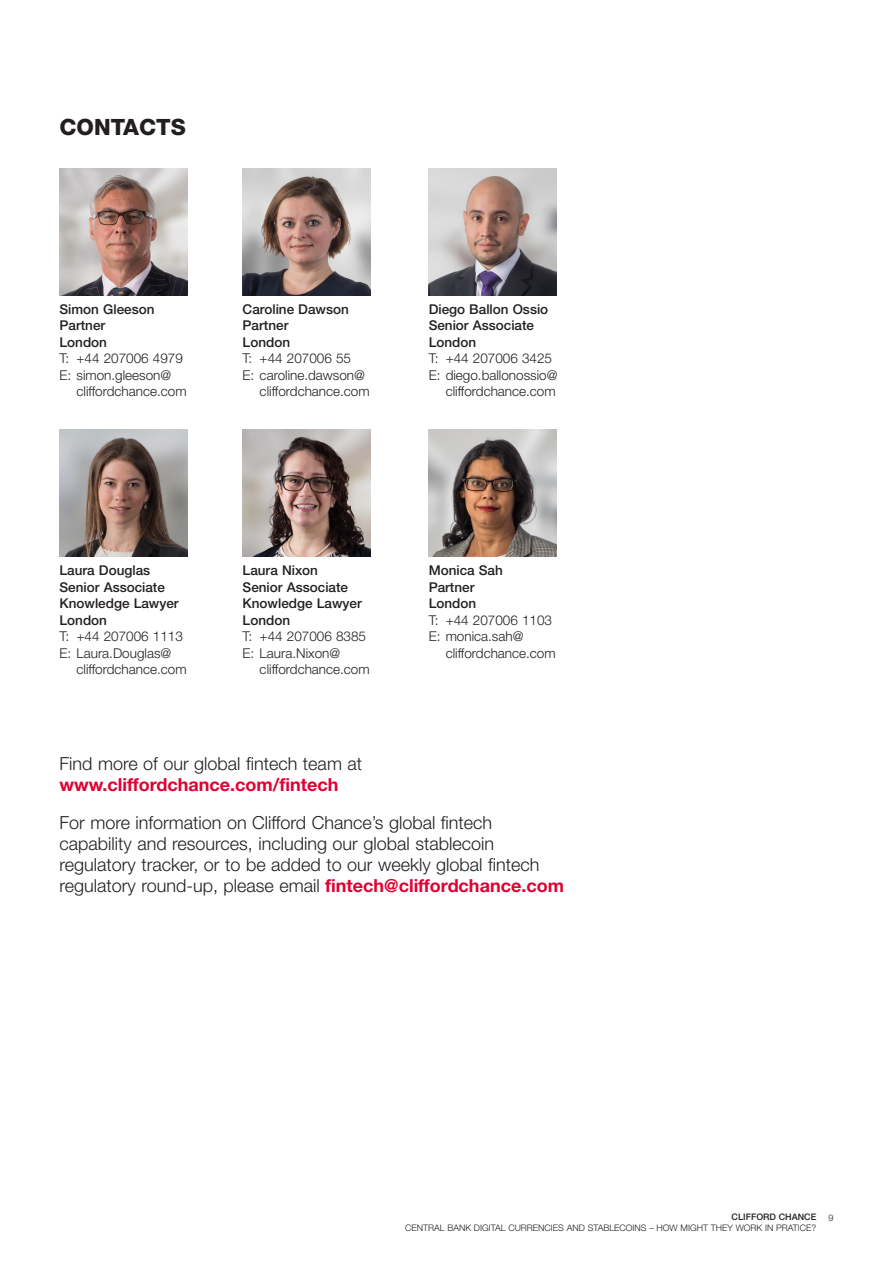
<style>
.page{position:relative;width:893px;height:1263px;background:#fff}
.page>*{position:absolute;margin:0;border:0;box-sizing:border-box;transform-origin:0 0}
.t1{font:800 22.5px "Helvetica Neue LT Pro";color:#231f20}
._05__Body_Text_4MM{font:300 18px/21px "Helvetica Neue LT Pro";color:#231f20}
._19__Tel___Email{font:300 13.5px/16.5px "Helvetica Neue LT Pro";color:#231f20}
._18__Name_-_country{font:500 13.5px/16.5px "Helvetica Neue LT Pro";color:#231f20}
.t2{font:300 9px "Helvetica Neue LT Pro";color:#231f20}
.t3{font:500 9px "Helvetica Neue LT Pro";color:#231f20}
.s1{font-weight:700;color:#e00031}
</style>
<div class="page">
<img style="left:60px;top:168px;width:127px;height:128px">
<img style="left:243px;top:429px;width:127px;height:128px">
<img style="left:243px;top:168px;width:127px;height:128px">
<img style="left:429px;top:168px;width:127px;height:128px">
<img style="left:60px;top:429px;width:127px;height:128px">
<img style="left:429px;top:429px;width:127px;height:128px">
<p class="t1" style="left:60px;top:114px;width:128px">CONTACTS</p>
<p class="_18__Name_-_country" style="left:60px;top:301px;width:96px">Simon Gleeson</p>
<p class="_18__Name_-_country" style="left:60px;top:317px;width:47px">Partner</p>
<p class="_18__Name_-_country" style="left:60px;top:334px;width:49px">London</p>
<p class="_19__Tel___Email" style="left:60px;top:350px;width:125px">T: +44 207006 4979</p>
<p class="_19__Tel___Email" style="left:77px;top:366px;width:112px;text-indent:-17px">E: simon.gleeson@ cliffordchance.com</p>
<p class="_18__Name_-_country" style="left:243px;top:301px;width:108px">Caroline Dawson</p>
<p class="_18__Name_-_country" style="left:243px;top:317px;width:47px">Partner</p>
<p class="_18__Name_-_country" style="left:243px;top:334px;width:49px">London</p>
<p class="_19__Tel___Email" style="left:243px;top:350px;width:110px">T: +44 207006 55</p>
<p class="_19__Tel___Email" style="left:260px;top:366px;width:112px;text-indent:-17px">E: caroline.dawson@ cliffordchance.com</p>
<p class="_18__Name_-_country" style="left:429px;top:301px;width:121px">Diego Ballon Ossio</p>
<p class="_18__Name_-_country" style="left:429px;top:317px;width:107px">Senior Associate</p>
<p class="_18__Name_-_country" style="left:429px;top:334px;width:49px">London</p>
<p class="_19__Tel___Email" style="left:429px;top:350px;width:125px">T: +44 207006 3425</p>
<p class="_19__Tel___Email" style="left:429px;top:366px;width:130px;text-align:right">E: diego.ballonossio@ cliffordchance.com</p>
<p class="_18__Name_-_country" style="left:60px;top:562px;width:92px">Laura Douglas</p>
<p class="_18__Name_-_country" style="left:60px;top:578px;width:121px">Senior Associate<br>Knowledge Lawyer</p>
<p class="_18__Name_-_country" style="left:60px;top:611px;width:49px">London</p>
<p class="_19__Tel___Email" style="left:60px;top:628px;width:125px">T: +44 207006 1113</p>
<p class="_19__Tel___Email" style="left:77px;top:644px;width:112px;text-indent:-17px">E: Laura.Douglas@ cliffordchance.com</p>
<p class="_18__Name_-_country" style="left:243px;top:562px;width:77px">Laura Nixon</p>
<p class="_18__Name_-_country" style="left:243px;top:578px;width:121px">Senior Associate<br>Knowledge Lawyer</p>
<p class="_18__Name_-_country" style="left:243px;top:611px;width:49px">London</p>
<p class="_19__Tel___Email" style="left:243px;top:628px;width:125px">T: +44 207006 8385</p>
<p class="_19__Tel___Email" style="left:260px;top:644px;width:112px;text-indent:-17px">E: Laura.Nixon@ cliffordchance.com</p>
<p class="_18__Name_-_country" style="left:429px;top:562px;width:76px">Monica Sah</p>
<p class="_18__Name_-_country" style="left:429px;top:578px;width:47px">Partner</p>
<p class="_18__Name_-_country" style="left:429px;top:595px;width:49px">London</p>
<p class="_19__Tel___Email" style="left:429px;top:611px;width:125px">T: +44 207006 1103</p>
<p class="_19__Tel___Email" style="left:446px;top:628px;width:112px;text-indent:-17px">E: monica.sah@ cliffordchance.com</p>
<p class="_05__Body_Text_4MM" style="left:60px;top:752px;width:304px">Find more of our global fintech team at <span class="s1">www.cliffordchance.com/fintech</span></p>
<p class="_05__Body_Text_4MM" style="left:60px;top:811px;width:506px">For more information on Clifford Chance’s global fintech capability and resources, including our global stablecoin regulatory tracker, or to be added to our weekly global fintech regulatory round-up, please email <span class="s1">fintech@cliffordchance.com</span></p>
<p class="t3" style="left:731px;top:1211px;width:86px">CLIFFORD CHANCE</p>
<p class="t2" style="left:405px;top:1222px;width:413px">CENTRAL BANK DIGITAL CURRENCIES AND STABLECOINS – HOW MIGHT THEY WORK IN PRATICE?</p>
<p class="t2" style="left:828px;top:1213px;width:7px">9</p>
</div>
